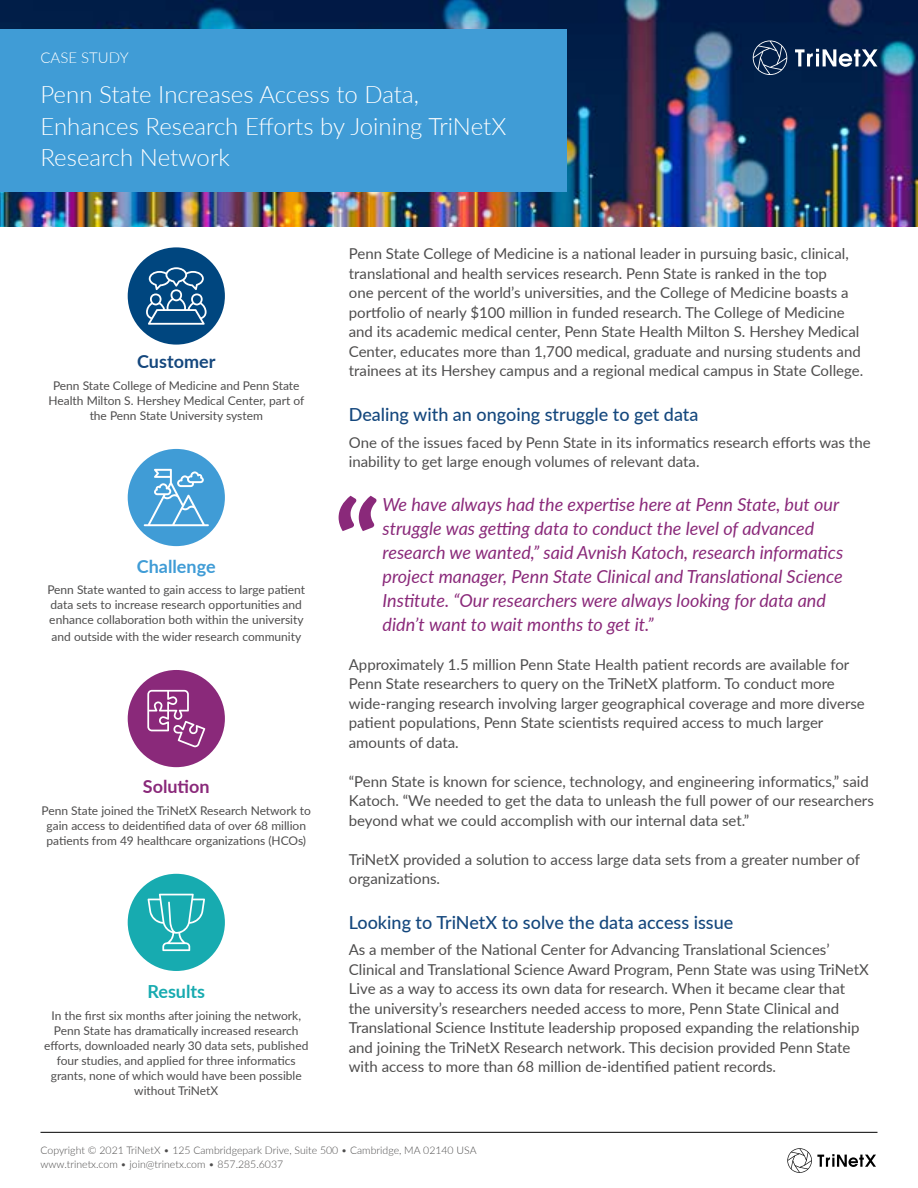
<style>
.page{position:relative;width:918px;height:1188px;background:#fff}
.page>*{position:absolute;margin:0;border:0;box-sizing:border-box;transform-origin:0 0}
.t1{font:300 24px/31.5px "Lato";color:#fff}
.t2{font:italic 18px/24px "Lato";color:#8a297a}
.t3{font:500 18px "Lato";color:#14477d}
.t4{font:700 18px "Lato";color:#409cd6}
.t5{font:700 18px "Lato";color:#14477d}
.t6{font:700 18px "Lato";color:#8a297a}
.t7{font:700 18px "Lato";color:#17abb0}
.t8{font:15px/19.5px "Lato";color:#4e4d4d}
.t9{font:300 15px "Lato";color:#fff}
.t10{font:12px/15px "Lato";color:#4e4d4d;text-align:center}
.t11{font:300 10.5px/13.5px "Lato";color:#4e4d4d}
</style>
<div class="page">
<svg style="left:788px;top:1148px;width:88px;height:25px"></svg>
<hr style="left:40px;top:1132px;width:838px;height:1px;background:#000">
<img style="left:0;top:0;width:918px;height:227px">
<svg style="left:339px;top:496px;width:37px;height:35px"></svg>
<div style="left:128px;top:247px;width:97px;height:98px;background:#00467f;border-radius:50%"></div>
<svg style="left:146px;top:267px;width:61px;height:58px"></svg>
<div style="left:128px;top:449px;width:97px;height:97px;background:#409cd6;border-radius:50%"></div>
<svg style="left:144px;top:469px;width:65px;height:57px"></svg>
<div style="left:128px;top:874px;width:97px;height:97px;background:#17abb0;border-radius:50%"></div>
<svg style="left:148px;top:894px;width:57px;height:57px"></svg>
<div style="left:128px;top:670px;width:97px;height:97px;background:#8a297a;border-radius:50%"></div>
<svg style="left:147px;top:690px;width:58px;height:57px"></svg>
<svg style="left:795px;top:49px;width:83px;height:18px"></svg>
<svg style="left:753px;top:40px;width:34px;height:35px"></svg>
<div style="left:0;top:30px;width:567px;height:162px;background:#409cd6"></div>
<p class="t9" style="left:40px;top:47px;width:90px">CASE STUDY</p>
<h1 class="t1" style="left:40px;top:78px;width:467px">Penn State Increases Access to Data,<br>Enhances Research Efforts by Joining TriNetX<br>Research Network</h1>
<p class="t5" style="left:137px;top:349px;width:80px">Customer</p>
<p class="t10" style="left:49px;top:378px;width:257px">Penn State College of Medicine and Penn State<br>Health Milton S. Hershey Medical Center, part of the Penn State University system</p>
<p class="t4" style="left:137px;top:553px;width:80px">Challenge</p>
<p class="t10" style="left:47px;top:582px;width:259px;text-align:left">Penn State wanted to gain access to large patient data sets to increase research opportunities and enhance collaboration both within the university</p>
<p class="t10" style="left:52px;top:629px;width:251px">and outside with the wider research community</p>
<p class="t6" style="left:143px;top:774px;width:68px">Solution</p>
<p class="t10" style="left:42px;top:803px;width:271px">Penn State joined the TriNetX Research Network to gain access to deidentified data of over 68 million patients from 49 healthcare organizations (HCOs)</p>
<p class="t7" style="left:147px;top:978px;width:59px">Results</p>
<p class="t10" style="left:44px;top:1007px;width:266px">In the first six months after joining the network, Penn State has dramatically increased research efforts, downloaded nearly 30 data sets, published four studies, and applied for three informatics grants, none of which would have been possible without TriNetX</p>
<p class="t8" style="left:349px;top:244px;width:516px">Penn State College of Medicine is a national leader in pursuing basic, clinical, translational and health services research. Penn State is ranked in the top<br>one percent of the world’s universities, and the College of Medicine boasts a portfolio of nearly $100 million in funded research. The College of Medicine and its academic medical center, Penn State Health Milton S. Hershey Medical Center, educates more than 1,700 medical, graduate and nursing students and trainees at its Hershey campus and a regional medical campus in State College.</p>
<p class="t3" style="left:349px;top:402px;width:351px">Dealing with an ongoing struggle to get data</p>
<p class="t8" style="left:349px;top:432px;width:523px">One of the issues faced by Penn State in its informatics research efforts was the inability to get large enough volumes of relevant data.</p>
<p class="t2" style="left:382px;top:491px;width:462px">We have always had the expertise here at Penn State, but our struggle was getting data to conduct the level of advanced research we wanted,” said Avnish Katoch, research informatics project manager, Penn State Clinical and Translational Science Institute. “Our researchers were always looking for data and didn’t want to wait months to get it.”</p>
<p class="t8" style="left:349px;top:654px;width:518px">Approximately 1.5 million Penn State Health patient records are available for Penn State researchers to query on the TriNetX platform. To conduct more wide-ranging research involving larger geographical coverage and more diverse patient populations, Penn State scientists required access to much larger amounts of data.</p>
<p class="t8" style="left:349px;top:771px;width:527px">“Penn State is known for science, technology, and engineering informatics,” said<br>Katoch. “We needed to get the data to unleash the full power of our researchers beyond what we could accomplish with our internal data set.”</p>
<p class="t8" style="left:349px;top:849px;width:513px">TriNetX provided a solution to access large data sets from a greater number of organizations.</p>
<p class="t3" style="left:349px;top:910px;width:386px">Looking to TriNetX to solve the data access issue</p>
<p class="t8" style="left:349px;top:940px;width:522px">As a member of the National Center for Advancing Translational Sciences’ Clinical and Translational Science Award Program, Penn State was using TriNetX Live as a way to access its own data for research. When it became clear that the university’s researchers needed access to more, Penn State Clinical and Translational Science Institute leadership proposed expanding the relationship and joining the TriNetX Research network. This decision provided Penn State with access to more than 68 million de-identified patient records.</p>
<p class="t11" style="left:40px;top:1143px;width:438px">Copyright © 2021 TriNetX • 125 Cambridgepark Drive, Suite 500 • Cambridge, MA 02140 USA www.trinetx.com • join@trinetx.com • 857.285.6037</p>
</div>
